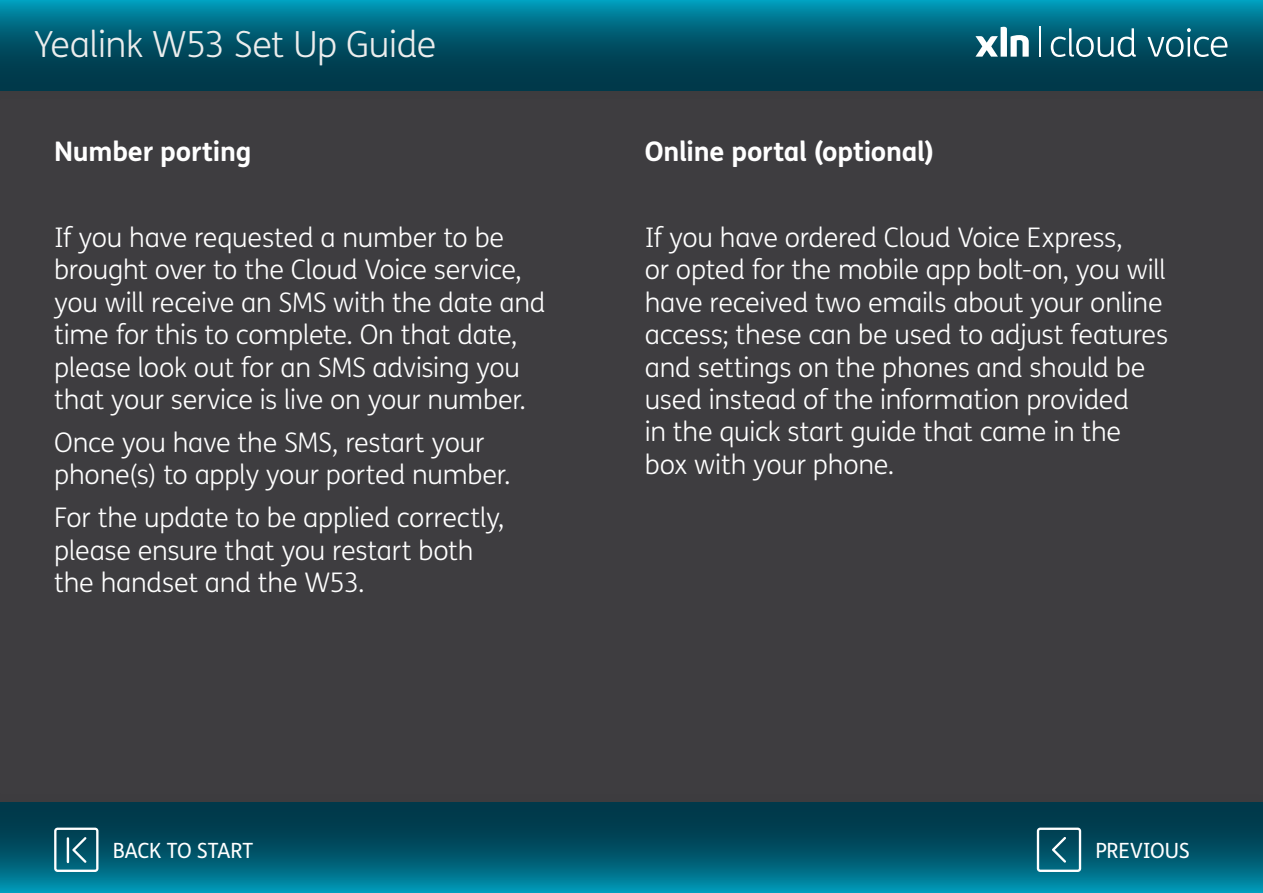
<style>
.page{position:relative;width:1263px;height:893px;background:#fff}
.page>*{position:absolute;margin:0;border:0;box-sizing:border-box;transform-origin:0 0}
.t1{font:300 36px "FS Me";letter-spacing:-.015em;color:#eceded}
.t2{font:300 27px/32.4px "FS Me";letter-spacing:-.01em;color:#fff}
.t3{font:700 27px "FS Me";letter-spacing:-.01em;color:#fff}
.t4{font:21px "FS Me";letter-spacing:-.01em;color:#fff}
</style>
<div class="page">
<div style="left:0;top:30px;width:1263px;height:798px;background:#3e3d40"></div>
<div style="left:0;top:793px;width:1263px;height:100px;background:#3c3c3b"></div>
<svg style="left:0;top:803px;width:1263px;height:90px;background:#00586d"></svg>
<div style="left:0;top:0;width:1263px;height:100px;background:#3c3c3b"></div>
<svg style="left:0;top:0;width:1263px;height:90px;background:#00596f"></svg>
<svg style="left:1051px;top:28px;width:176px;height:29px;background:#367888"></svg>
<hr style="left:1040px;top:27px;width:1px;height:30px;background:#fff">
<svg style="left:975px;top:27px;width:54px;height:30px;background:#73a2ae"></svg>
<svg style="left:1037px;top:828px;width:44px;height:44px;background:#397888"></svg>
<svg style="left:54px;top:828px;width:44px;height:44px;background:#3b7a8a"></svg>
<hr style="left:67px;top:838px;width:2px;height:24px;background:#fff">
<h1 class="t1" style="left:34px;top:20px;width:403px">Yealink W53 Set Up Guide</h1>
<p class="t3" style="left:54px;top:131px;width:199px">Number porting</p>
<p class="t2" style="left:54px;top:221px;width:493px">If you have requested a number to be brought over to the Cloud Voice service, you will receive an SMS with the date and time for this to complete. On that date, please look out for an SMS advising you that your service is live on your number.</p>
<p class="t2" style="left:54px;top:426px;width:458px">Once you have the SMS, restart your phone(s) to apply your ported number.</p>
<p class="t2" style="left:54px;top:501px;width:452px">For the update to be applied correctly, please ensure that you restart both the handset and the W53.</p>
<p class="t3" style="left:645px;top:131px;width:291px">Online portal (optional)</p>
<p class="t2" style="left:645px;top:221px;width:525px">If you have ordered Cloud Voice Express,<br>or opted for the mobile app bolt-on, you will have received two emails about your online access; these can be used to adjust features and settings on the phones and should be used instead of the information provided<br>in the quick start guide that came in the box with your phone.</p>
<p class="t4" style="left:113px;top:836px;width:142px">BACK TO START</p>
<p class="t4" style="left:1095px;top:836px;width:96px">PREVIOUS</p>
</div>
